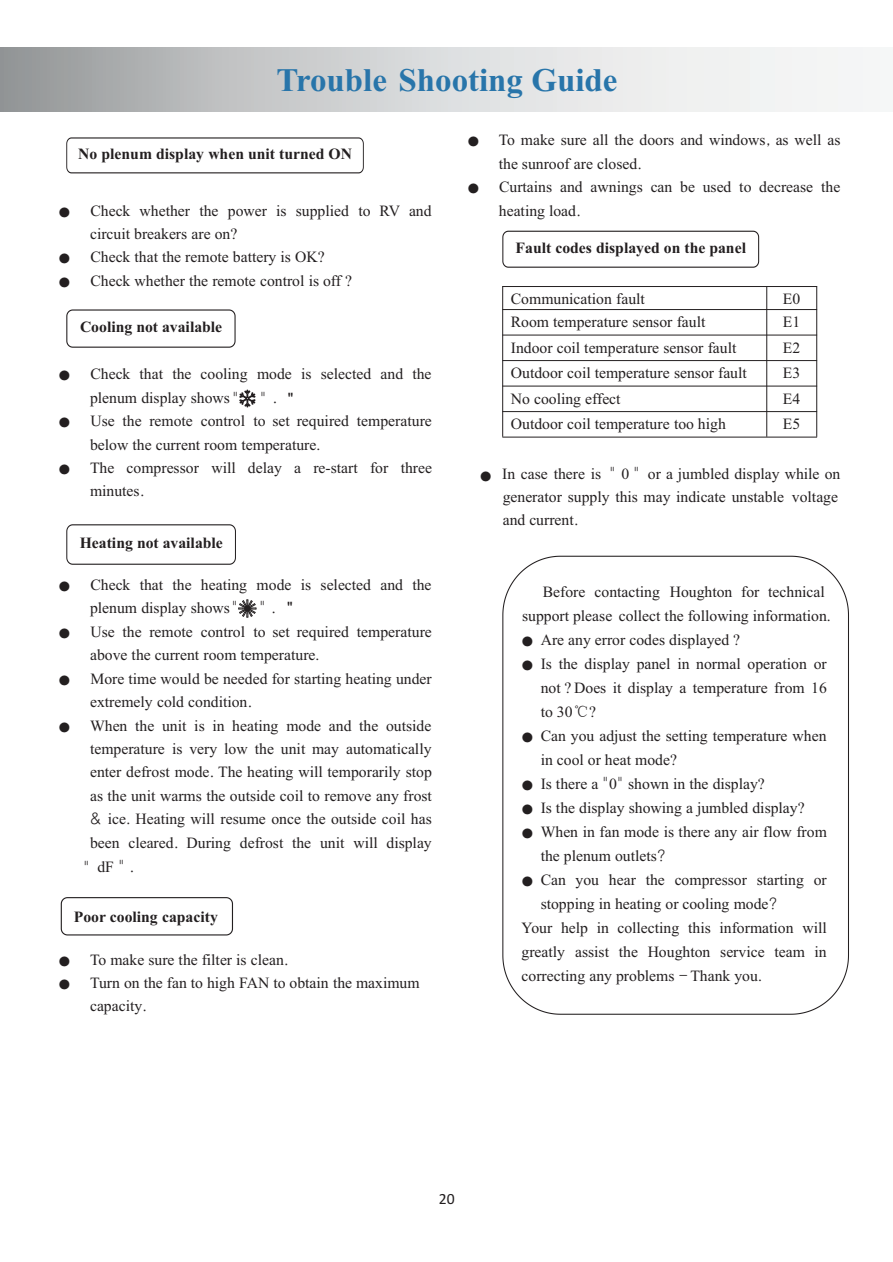
<style>
.page{position:relative;width:893px;height:1262px;background:#fff}
.page>*{position:absolute;margin:0;border:0;box-sizing:border-box;transform-origin:0 0}
.t1{font:700 33px "Times New Roman";color:#2875aa}
.t2{font:15.6px/23.4px "Times New Roman";color:#231f20}
.t3{font:700 15.6px "Times New Roman";color:#231f20}
.t4{font:15.6px "Gulim";color:#231f20}
.t5{font:15.6px "Calibri";color:#231f20}
.t6{font:15.6px "Frutiger";color:#231f20}
.s1{font-family:"Malgun Gothic";font-size:12px}
.s2{font-family:"Gulim"}
.s3{font-family:"Times New Roman"}
.s4{font-family:"Sim Sun"}
</style>
<div class="page">
<svg style="left:0;top:48px;width:863px;height:63px"></svg>
<svg style="left:66px;top:137px;width:298px;height:36px"></svg>
<svg style="left:66px;top:309px;width:169px;height:39px"></svg>
<svg style="left:66px;top:524px;width:170px;height:41px"></svg>
<svg style="left:502px;top:231px;width:257px;height:37px"></svg>
<svg style="left:61px;top:897px;width:172px;height:38px"></svg>
<svg style="left:502px;top:555px;width:347px;height:459px"></svg>
<hr style="left:502px;top:286px;width:315px;height:1px;background:#231f20">
<hr style="left:502px;top:309px;width:315px;height:1px;background:#231f20">
<hr style="left:502px;top:335px;width:315px;height:1px;background:#231f20">
<hr style="left:502px;top:360px;width:315px;height:1px;background:#231f20">
<hr style="left:502px;top:386px;width:315px;height:1px;background:#231f20">
<hr style="left:502px;top:411px;width:315px;height:1px;background:#231f20">
<hr style="left:502px;top:437px;width:315px;height:1px;background:#231f20">
<hr style="left:502px;top:286px;width:1px;height:151px;background:#231f20">
<hr style="left:766px;top:286px;width:1px;height:151px;background:#231f20">
<hr style="left:816px;top:286px;width:1px;height:151px;background:#231f20">
<svg style="left:239px;top:390px;width:17px;height:18px"></svg>
<svg style="left:238px;top:599px;width:19px;height:19px"></svg>
<h1 class="t1" style="left:276px;top:69px;width:342px">Trouble Shooting Guide</h1>
<p class="t3" style="left:78px;top:148px;width:275px">No plenum display when unit turned ON</p>
<p class="t2" style="left:90px;top:200px;width:343px;text-indent:-32px"><span class="s1">●</span> Check whether the power is supplied to RV and circuit breakers are on?</p>
<p class="t2" style="left:58px;top:247px;width:268px"><span class="s1">●</span> Check that the remote battery is OK?</p>
<p class="t2" style="left:58px;top:270px;width:295px"><span class="s1">●</span> Check whether the remote control is off ?</p>
<p class="t3" style="left:80px;top:322px;width:144px">Cooling not available</p>
<p class="t2" style="left:90px;top:364px;width:343px;text-indent:-32px"><span class="s1">●</span> Check that the cooling mode is selected and the plenum display shows</p>
<p class="t4" style="left:232px;top:391px;width:7px">"</p>
<p class="t4" style="left:260px;top:391px;width:7px">"</p>
<p class="t6" style="left:288px;top:393px;width:7px">"</p>
<p class="t4" style="left:272px;top:389px;width:7px">.</p>
<p class="t2" style="left:90px;top:411px;width:343px;text-indent:-32px"><span class="s1">●</span> Use the remote control to set required temperature below the current room temperature.</p>
<p class="t2" style="left:90px;top:457px;width:343px;text-indent:-32px"><span class="s1">●</span> The compressor will delay a re-start for three minutes<span class="s2">.</span></p>
<p class="t3" style="left:80px;top:537px;width:145px">Heating not available</p>
<p class="t2" style="left:90px;top:574px;width:343px;text-indent:-32px"><span class="s1">●</span> Check that the heating mode is selected and the plenum display shows <span class="s2">"</span></p>
<p class="t4" style="left:259px;top:600px;width:18px">" .</p>
<p class="t2" style="left:90px;top:621px;width:343px;text-indent:-32px"><span class="s1">●</span> Use the remote control to set required temperature above the current room temperature.</p>
<p class="t2" style="left:90px;top:668px;width:343px;text-indent:-32px"><span class="s1">●</span> More time would be needed for starting heating under extremely cold condition<span class="s2">.</span></p>
<p class="t2" style="left:90px;top:715px;width:343px;text-align:justify;text-indent:-32px"><span class="s1">●</span> When the unit is in heating mode and the outside temperature is very low the unit may automatically enter defrost mode<span class="s2">.</span> The heating will temporarily stop as the unit warms the outside coil to remove any frost <span class="s2">&amp;</span> ice<span class="s2">.</span> Heating will resume once the outside coil has been cleared<span class="s2">.</span> During defrost the unit will display</p>
<p class="t4" style="left:84px;top:858px;width:53px">" <span class="s3">dF</span>".</p>
<p class="t6" style="left:287px;top:601px;width:7px">"</p>
<p class="t3" style="left:74px;top:911px;width:145px">Poor cooling capacity</p>
<p class="t2" style="left:58px;top:949px;width:232px"><span class="s1">●</span> To make sure the filter is clean<span class="s2">.</span></p>
<p class="t2" style="left:90px;top:972px;width:331px;text-indent:-32px"><span class="s1">●</span> Turn on the fan to high FAN to obtain the maximum capacity<span class="s2">.</span></p>
<p class="t2" style="left:499px;top:130px;width:343px;text-indent:-31px"><span class="s1">●</span> To make sure all the doors and windows<span class="s2">,</span> as well as the sunroof are closed<span class="s2">.</span></p>
<p class="t2" style="left:499px;top:177px;width:343px;text-indent:-31px"><span class="s1">●</span> Curtains and awnings can be used to decrease the heating load<span class="s2">.</span></p>
<p class="t3" style="left:515px;top:242px;width:232px">Fault codes displayed on the panel</p>
<p class="t2" style="left:511px;top:289px;width:136px">Communication fault</p>
<p class="t2" style="left:783px;top:289px;width:19px">E0</p>
<p class="t2" style="left:511px;top:312px;width:196px">Room temperature sensor fault</p>
<p class="t2" style="left:783px;top:312px;width:19px">E1</p>
<p class="t2" style="left:511px;top:337px;width:227px">Indoor coil temperature sensor fault</p>
<p class="t2" style="left:783px;top:337px;width:19px">E2</p>
<p class="t2" style="left:511px;top:363px;width:237px">Outdoor coil temperature sensor fault</p>
<p class="t2" style="left:783px;top:363px;width:19px">E3</p>
<p class="t2" style="left:511px;top:388px;width:111px">No cooling effect</p>
<p class="t2" style="left:783px;top:388px;width:19px">E4</p>
<p class="t2" style="left:511px;top:414px;width:216px">Outdoor coil temperature too high</p>
<p class="t2" style="left:783px;top:414px;width:19px">E5</p>
<p class="t2" style="left:502px;top:464px;width:339px;line-height:22.8px;text-indent:-23px"><span class="s1">●</span> In case there is <span class="s2">"</span> 0 <span class="s2">"</span> or a jumbled display while on generator supply this may indicate unstable voltage and current<span class="s2">.</span></p>
<p class="t2" style="left:522px;top:581px;width:310px;line-height:24.2px;text-indent:21px">Before contacting Houghton for technical support please collect the following information.</p>
<p class="t2" style="left:521px;top:629px;width:220px"><span class="s1">●</span> Are any error codes displayed ?</p>
<p class="t2" style="left:540px;top:653px;width:288px;line-height:24px;text-align:justify;text-indent:-19px"><span class="s1">●</span> Is the display panel in normal operation or not ? Does it display a temperature from 16 to 30<span class="s4">℃</span>?</p>
<p class="t2" style="left:540px;top:725px;width:287px;line-height:24.2px;text-indent:-19px"><span class="s1">●</span> Can you adjust the setting temperature when in cool or heat mode?</p>
<p class="t2" style="left:521px;top:773px;width:245px"><span class="s1">●</span> Is there a <span class="s2">"</span>0<span class="s2">"</span> shown in the display?</p>
<p class="t2" style="left:521px;top:797px;width:285px"><span class="s1">●</span> Is the display showing a jumbled display?</p>
<p class="t2" style="left:540px;top:821px;width:288px;line-height:24px;text-indent:-19px"><span class="s1">●</span> When in fan mode is there any air flow from the plenum outlets<span class="s2">?</span></p>
<p class="t2" style="left:521px;top:869px;width:307px"><span class="s1">●</span> Can you hear the compressor starting or</p>
<p class="t2" style="left:540px;top:893px;width:238px">stopping in heating or cooling mode<span class="s2">?</span></p>
<p class="t2" style="left:521px;top:917px;width:307px">Your help in collecting this information will</p>
<p class="t2" style="left:521px;top:941px;width:307px">greatly assist the Houghton service team in</p>
<p class="t2" style="left:521px;top:965px;width:242px">correcting any problems <span class="s2">-</span>Thank you.</p>
<p class="t5" style="left:438px;top:1191px;width:17px">20</p>
</div>
